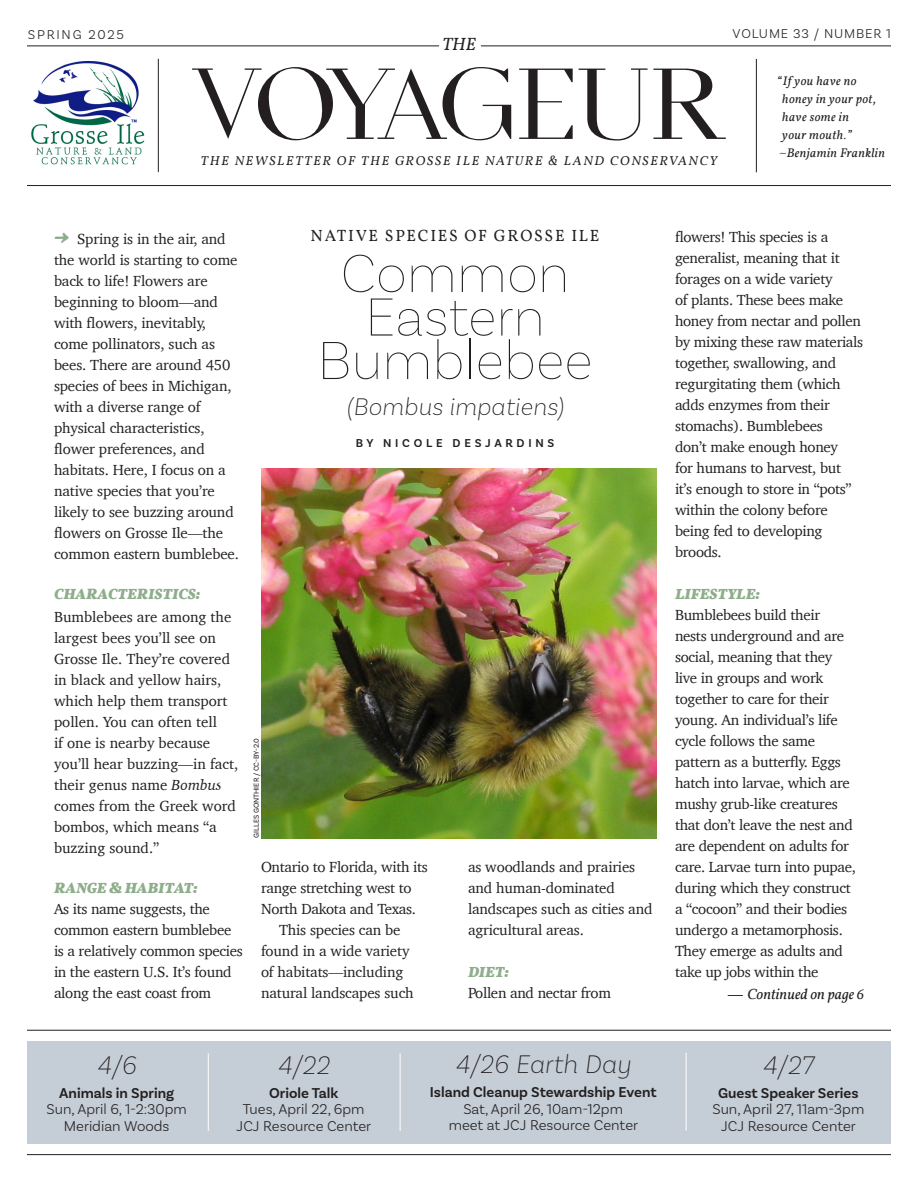
<style>
.page{position:relative;width:918px;height:1188px;background:#fff}
.page>*{position:absolute;margin:0;border:0;box-sizing:border-box;transform-origin:0 0}
.t1{font:100.5px "Equinox";letter-spacing:-.09em;color:#231f20}
.t2{font:100 57px/43.5px "Basic Sans";letter-spacing:-.01em;color:#231f20;text-align:center}
.t3{font:italic 200 27px "Basic Sans";letter-spacing:.01em;color:#231f20}
.t4{font:italic 200 25.5px "Basic Sans";letter-spacing:.01em;color:#231f20}
.t5{font:italic 18px "Vollkorn";color:#231f20}
.t6{font:16.5px "Vollkorn";letter-spacing:.1em;color:#231f20}
.t7{font:15px/21px "Charter";letter-spacing:-.02em;color:#231f20}
.t8{font:15px/21px "Charter";color:#231f20}
.t9{font:300 15px "Basic Sans";color:#231f20}
.t10{font:600 15px "Basic Sans";color:#231f20}
.t11{font:italic 700 15px "Vollkorn";color:#8eae8b}
.t12{font:italic 15px "Vollkorn";color:#231f20}
.t13{font:300 13.5px "Basic Sans";letter-spacing:.06em;color:#231f20}
.t14{font:300 13.5px "Basic Sans";letter-spacing:.13em;color:#231f20}
.t15{font:italic 13.2px "Vollkorn";letter-spacing:.14em;color:#231f20}
.t16{font:italic 12.75px "Vollkorn";letter-spacing:.03em;color:#231f20}
.t17{font:600 12px "Basic Sans";letter-spacing:.31em;color:#231f20}
.t18{font:7.5px "Basic Sans";color:#231f20}
.s1{font-style:italic}
.s2{font-family:"Charter"}
</style>
<div class="page">
<img style="left:31px;top:62px;width:114px;height:103px">
<img style="left:261px;top:469px;width:396px;height:369px">
<hr style="left:27px;top:46px;width:864px;height:1px;background:#231f20">
<hr style="left:27px;top:185px;width:864px;height:1px;background:#231f20">
<hr style="left:756px;top:59px;width:1px;height:113px;background:#231f20">
<hr style="left:158px;top:59px;width:1px;height:113px;background:#231f20">
<hr style="left:27px;top:1154px;width:864px;height:1px;background:#231f20">
<div style="left:440px;top:37px;width:41px;height:17px;background:#fff"></div>
<hr style="left:27px;top:1030px;width:864px;height:1px;background:#231f20">
<div style="left:27px;top:1041px;width:864px;height:102px;background:#c5cdd6"></div>
<hr style="left:208px;top:1053px;width:1px;height:78px;background:#fff">
<hr style="left:400px;top:1053px;width:1px;height:78px;background:#fff">
<hr style="left:686px;top:1053px;width:1px;height:78px;background:#fff">
<p class="t14" style="left:28px;top:27px;width:97px">SPRING 2025</p>
<p class="t13" style="left:733px;top:25px;width:160px">VOLUME 33 / NUMBER 1</p>
<p class="t5" style="left:442px;top:33px;width:35px">THE</p>
<p class="t1" style="left:191px;top:50px;width:537px">VOYAGEUR</p>
<p class="t15" style="left:201px;top:152px;width:518px">THE NEWSLETTER OF THE GROSSE ILE NATURE &amp; LAND CONSERVANCY</p>
<p class="t16" style="left:777px;top:73px;width:81px">“If you have no</p>
<p class="t16" style="left:782px;top:91px;width:95px">honey in your pot,</p>
<p class="t16" style="left:782px;top:109px;width:68px">have some in</p>
<p class="t16" style="left:782px;top:127px;width:71px">your mouth.”</p>
<p class="t16" style="left:780px;top:145px;width:107px">~Benjamin Franklin</p>
<p class="t7" style="left:54px;top:228px;width:186px;text-indent:23px">Spring is in the air, and the world is starting to come back to life! Flowers are beginning to bloom—and with flowers, inevitably, come pollinators, such as bees. There are around 450 species of bees in Michigan, with a diverse range of physical characteristics, flower preferences, and habitats. Here, I focus on a native species that you’re likely to see buzzing around flowers on Grosse Ile—the common eastern bumblebee.</p>
<p class="t11" style="left:54px;top:585px;width:148px">CHARACTERISTICS:</p>
<p class="t8" style="left:54px;top:606px;width:186px">Bumblebees are among the largest bees you’ll see on<br>Grosse Ile. They’re covered in black and yellow hairs, which help them transport pollen. You can often tell<br>if one is nearby because you’ll hear buzzing—in fact, their genus name <span class="s1">Bombus </span>comes from the Greek word bombos, which means “a buzzing sound.”</p>
<p class="t11" style="left:54px;top:879px;width:145px">RANGE &amp; HABITAT:</p>
<p class="t7" style="left:54px;top:898px;width:190px">As its name suggests, the common eastern bumblebee is a relatively common species in the eastern U.S. It’s found along the east coast from</p>
<p class="t6" style="left:311px;top:226px;width:290px">NATIVE SPECIES OF GROSSE ILE</p>
<p class="t2" style="left:317px;top:250px;width:277px">Common<br>Eastern<br>Bumblebee</p>
<p class="t4" style="left:346px;top:391px;width:219px">(Bombus impatiens)</p>
<p class="t17" style="left:356px;top:435px;width:200px">BY NICOLE DESJARDINS</p>
<p class="t18" style="left:252px;top:838px;width:102px;rotate:-90deg">GILLES GONTHIER / CC-BY-2.0</p>
<p class="t7" style="left:261px;top:856px;width:168px">Ontario to Florida, with its range stretching west to<br>North Dakota and Texas.</p>
<p class="t7" style="left:261px;top:919px;width:154px;text-indent:18px">This species can be found in a wide variety of habitats—including natural landscapes such</p>
<p class="t7" style="left:468px;top:856px;width:186px">as woodlands and prairies and human-dominated landscapes such as cities and agricultural areas.</p>
<p class="t11" style="left:468px;top:963px;width:42px">DIET:</p>
<p class="t7" style="left:468px;top:982px;width:145px">Pollen and nectar from</p>
<p class="t7" style="left:675px;top:226px;width:190px">flowers! This species is a generalist, meaning that it forages on a wide variety<br>of plants. These bees make honey from nectar and pollen by mixing these raw materials together, swallowing, and regurgitating them (which adds enzymes from their stomachs). Bumblebees<br>don’t make enough honey<br>for humans to harvest, but<br>it’s enough to store in “pots” within the colony before being fed to developing broods.</p>
<p class="t11" style="left:675px;top:585px;width:86px">LIFESTYLE:</p>
<p class="t7" style="left:675px;top:604px;width:183px">Bumblebees build their<br>nests underground and are social, meaning that they live in groups and work together to care for their young. An individual’s life cycle follows the same pattern as a butterfly. Eggs hatch into larvae, which are mushy grub-like creatures that don’t leave the nest and are dependent on adults for care. Larvae turn into pupae, during which they construct a “cocoon” and their bodies undergo a metamorphosis.<br>They emerge as adults and take up jobs within the</p>
<p class="t12" style="left:728px;top:985px;width:137px"><span class="s2">—</span> Continued on page 6</p>
<p class="t3" style="left:97px;top:1049px;width:41px">4/6</p>
<p class="t10" style="left:59px;top:1084px;width:116px">Animals in Spring</p>
<p class="t9" style="left:47px;top:1100px;width:142px">Sun, April 6, 1-2:30pm</p>
<p class="t9" style="left:64px;top:1117px;width:107px">Meridian Woods</p>
<p class="t3" style="left:278px;top:1049px;width:53px">4/22</p>
<p class="t10" style="left:269px;top:1083px;width:71px">Oriole Talk</p>
<p class="t9" style="left:243px;top:1100px;width:123px">Tues, April 22, 6pm</p>
<p class="t9" style="left:237px;top:1117px;width:136px">JCJ Resource Center</p>
<p class="t3" style="left:456px;top:1048px;width:177px">4/26 Earth Day</p>
<p class="t10" style="left:430px;top:1083px;width:228px">Island Cleanup Stewardship Event</p>
<p class="t9" style="left:463px;top:1100px;width:161px">Sat, April 26, 10am-12pm</p>
<p class="t9" style="left:449px;top:1116px;width:191px">meet at JCJ Resource Center</p>
<p class="t3" style="left:763px;top:1049px;width:52px">4/27</p>
<p class="t10" style="left:718px;top:1084px;width:142px">Guest Speaker Series</p>
<p class="t9" style="left:712px;top:1100px;width:153px">Sun, April 27, 11am-3pm</p>
<p class="t9" style="left:721px;top:1117px;width:136px">JCJ Resource Center</p>
</div>
